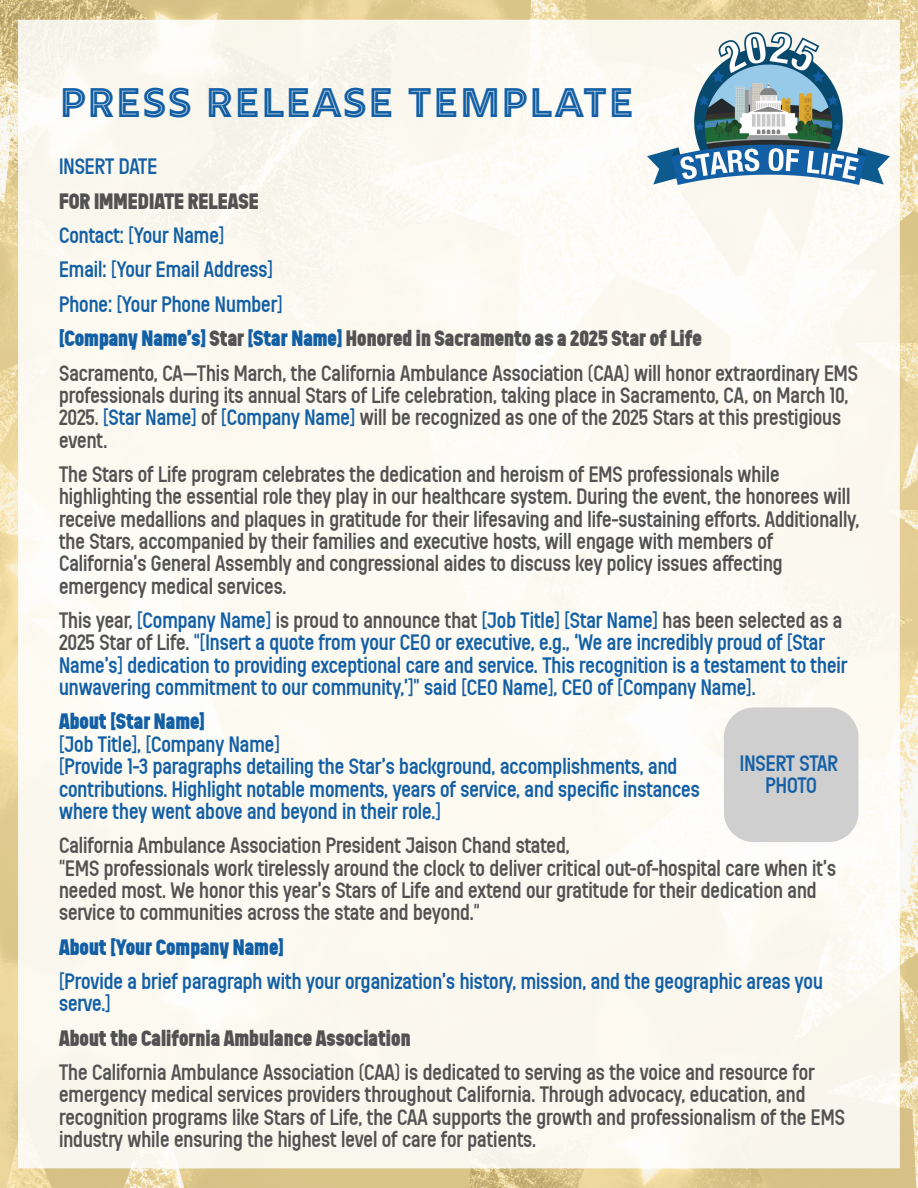
<style>
.page{position:relative;width:918px;height:1188px;background:#fff}
.page>*{position:absolute;margin:0;border:0;box-sizing:border-box;transform-origin:0 0}
.t1{font:45.75px "Rig Bold Inline Solo";color:#125fa5}
.t2{font:22.35px/22.4px "Stenciletta Solid";color:#525252}
.t3{font:22.35px/22.4px "Stenciletta Solid";color:#125fa5}
.t4{font:700 22.35px "Stenciletta Solid";color:#525252}
.t5{font:700 22.35px "Stenciletta Solid";color:#125fa5}
.s1{color:#125fa5}
.s2{font-weight:700;color:#125fa5}
.s3{font-weight:700}
.s4{color:#525252}
</style>
<div class="page">
<img style="left:0;top:0;width:918px;height:1188px">
<div style="left:28px;top:29px;width:862px;height:1130px;background:#fdf9f0"></div>
<div style="left:18px;top:20px;width:882px;height:1148px;border:19px solid #fff"></div>
<img style="left:647px;top:32px;width:242px;height:152px">
<div style="left:724px;top:707px;width:135px;height:135px;background:#cfcfcf"></div>
<h1 class="t1" style="left:59px;top:77px;width:577px">PRESS RELEASE TEMPLATE</h1>
<p class="t3" style="left:59px;top:156px;width:100px">INSERT DATE</p>
<p class="t4" style="left:59px;top:188px;width:201px">FOR IMMEDIATE RELEASE</p>
<p class="t2" style="left:59px;top:218px;width:801px;line-height:34.3px"><span class="s1">Contact: [Your Name]<br>Email: [Your Email Address]<br>Phone: [Your Phone Number]<br></span><span class="s2">[Company Name’s]</span> <span class="s3">Star</span> <span class="s2">[Star Name]</span> <span class="s3">Honored in Sacramento as a 2025 Star of Life<br></span>Sacramento, CA—This March, the California Ambulance Association (CAA) will honor extraordinary EMS</p>
<p class="t2" style="left:59px;top:384px;width:791px">professionals during its annual Stars of Life celebration, taking place in Sacramento, CA, on March 10,<br>2025. <span class="s1">[Star Name]</span> of <span class="s1">[Company Name]</span> will be recognized as one of the 2025 Stars at this prestigious event.</p>
<p class="t2" style="left:59px;top:463px;width:802px">The Stars of Life program celebrates the dedication and heroism of EMS professionals while highlighting the essential role they play in our healthcare system. During the event, the honorees will receive medallions and plaques in gratitude for their lifesaving and life-sustaining efforts. Additionally, the Stars, accompanied by their families and executive hosts, will engage with members of California’s General Assembly and congressional aides to discuss key policy issues affecting emergency medical services.</p>
<p class="t3" style="left:59px;top:609px;width:790px"><span class="s4">This year,</span> [Company Name] <span class="s4">is proud to announce that</span> [Job Title] [Star Name] <span class="s4">has been selected as a 2025 Star of Life.</span> “[Insert a quote from your CEO or executive, e.g., ‘We are incredibly proud of [Star Name’s] dedication to providing exceptional care and service. This recognition is a testament to their unwavering commitment to our community,’]” said [CEO Name], CEO of [Company Name].</p>
<p class="t5" style="left:59px;top:709px;width:147px">About [Star Name]</p>
<p class="t3" style="left:59px;top:733px;width:642px">[Job Title], [Company Name]<br>[Provide 1-3 paragraphs detailing the Star’s background, accomplishments, and contributions. Highlight notable moments, years of service, and specific instances where they went above and beyond in their role.]</p>
<p class="t2" style="left:59px;top:835px;width:779px">California Ambulance Association President Jaison Chand stated,<br>“EMS professionals work tirelessly around the clock to deliver critical out-of-hospital care when it’s needed most. We honor this year’s Stars of Life and extend our gratitude for their dedication and service to communities across the state and beyond.”</p>
<p class="t5" style="left:59px;top:934px;width:226px">About [Your Company Name]</p>
<p class="t3" style="left:59px;top:970px;width:765px">[Provide a brief paragraph with your organization’s history, mission, and the geographic areas you serve.]</p>
<p class="t4" style="left:59px;top:1025px;width:353px">About the California Ambulance Association</p>
<p class="t2" style="left:59px;top:1061px;width:787px">The California Ambulance Association (CAA) is dedicated to serving as the voice and resource for emergency medical services providers throughout California. Through advocacy, education, and recognition programs like Stars of Life, the CAA supports the growth and professionalism of the EMS industry while ensuring the highest level of care for patients.</p>
<p class="t3" style="left:740px;top:752px;width:100px;text-align:center">INSERT STAR<br>PHOTO</p>
</div>
